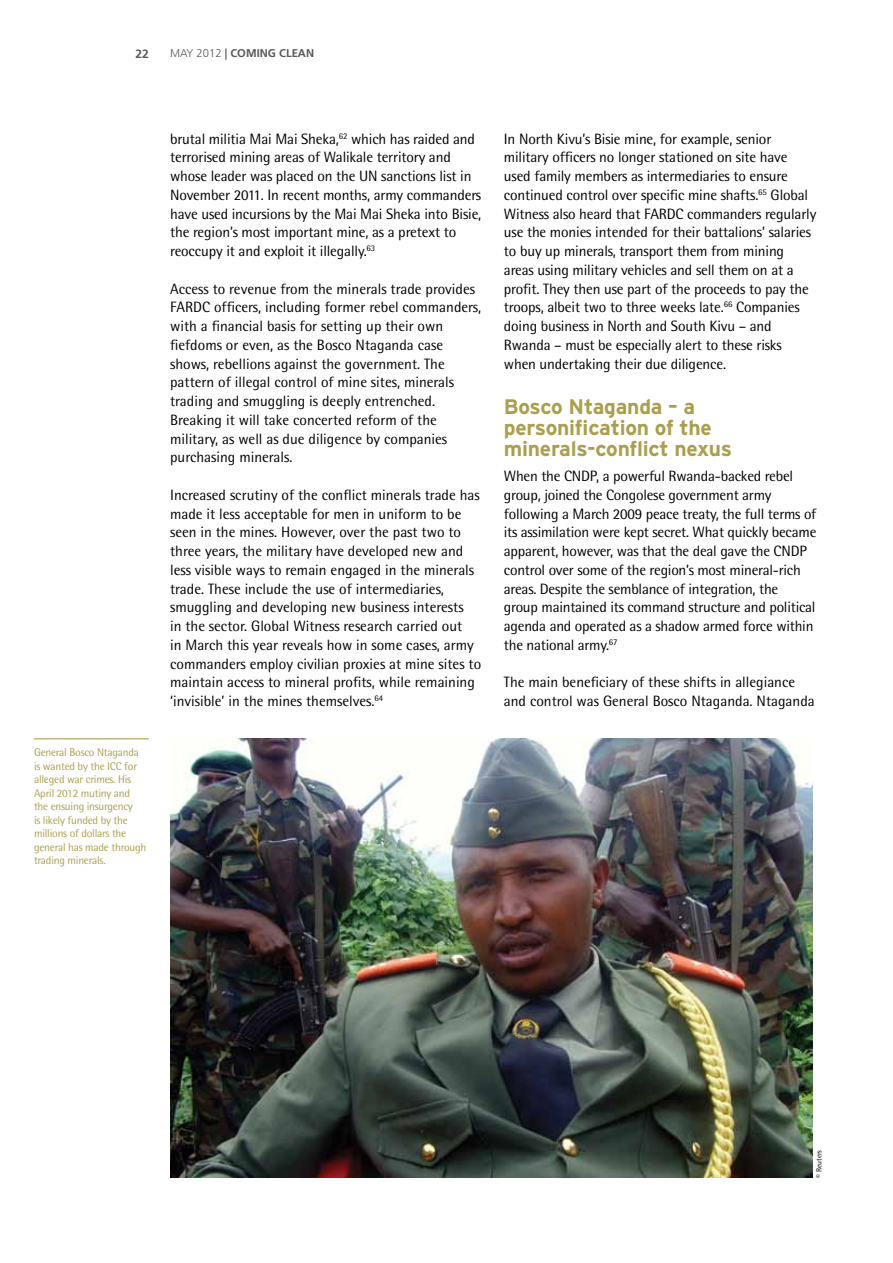
<style>
.page{position:relative;width:893px;height:1263px;background:#fff}
.page>*{position:absolute;margin:0;border:0;box-sizing:border-box;transform-origin:0 0}
.t1{font:700 21px/21px "Interstate";letter-spacing:-.02em;color:#aa9f4e}
.t2{font:15px/18.8px "Rotis Semi Sans";letter-spacing:-.01em;color:#000}
.t3{font:700 12px "Frutiger";color:#58595b}
.t4{font:11.25px/13.5px "Rotis Semi Sans";letter-spacing:-.02em;color:#aa9f4e}
.t5{font:700 11.25px "Frutiger";color:#58595b}
.t6{font:7.5px "Rotis Semi Sans";color:#000}
.s1{font-weight:300}
</style>
<div class="page">
<hr style="left:34px;top:738px;width:115px;height:1px;background:#aa9f4e">
<img style="left:170px;top:738px;width:642px;height:440px">
<p class="t3" style="left:135px;top:46px;width:15px">22</p>
<p class="t5" style="left:170px;top:47px;width:146px"><span class="s1">MAY 2012</span> | COMING CLEAN</p>
<p class="t4" style="left:34px;top:746px;width:114px">General Bosco Ntaganda is wanted by the ICC for alleged war crimes. His<br>April 2012 mutiny and the ensuing insurgency<br>is likely funded by the millions of dollars the general has made through trading minerals.</p>
<p class="t2" style="left:170px;top:129px;width:313px">brutal militia Mai Mai Sheka,<sup>62</sup> which has raided and terrorised mining areas of Walikale territory and whose leader was placed on the UN sanctions list in November 2011. In recent months, army commanders have used incursions by the Mai Mai Sheka into Bisie, the region’s most important mine, as a pretext to reoccupy it and exploit it illegally.<sup>63</sup></p>
<p class="t2" style="left:170px;top:279px;width:313px">Access to revenue from the minerals trade provides FARDC officers, including former rebel commanders, with a financial basis for setting up their own fiefdoms or even, as the Bosco Ntaganda case shows, rebellions against the government. The pattern of illegal control of mine sites, minerals trading and smuggling is deeply entrenched.<br>Breaking it will take concerted reform of the military, as well as due diligence by companies purchasing minerals.</p>
<p class="t2" style="left:170px;top:485px;width:313px">Increased scrutiny of the conflict minerals trade has made it less acceptable for men in uniform to be seen in the mines. However, over the past two to three years, the military have developed new and less visible ways to remain engaged in the minerals trade. These include the use of intermediaries, smuggling and developing new business interests<br>in the sector. Global Witness research carried out<br>in March this year reveals how in some cases, army commanders employ civilian proxies at mine sites to maintain access to mineral profits, while remaining ‘invisible’ in the mines themselves.<sup>64</sup></p>
<p class="t2" style="left:504px;top:129px;width:314px">In North Kivu’s Bisie mine, for example, senior military officers no longer stationed on site have used family members as intermediaries to ensure continued control over specific mine shafts.<sup>65</sup> Global Witness also heard that FARDC commanders regularly use the monies intended for their battalions’ salaries to buy up minerals, transport them from mining areas using military vehicles and sell them on at a profit. They then use part of the proceeds to pay the troops, albeit two to three weeks late.<sup>66</sup> Companies doing business in North and South Kivu – and Rwanda – must be especially alert to these risks when undertaking their due diligence.</p>
<h1 class="t1" style="left:504px;top:396px;width:230px">Bosco Ntaganda – a personification of the minerals-conflict nexus</h1>
<p class="t2" style="left:504px;top:466px;width:314px">When the CNDP, a powerful Rwanda-backed rebel group, joined the Congolese government army following a March 2009 peace treaty, the full terms of its assimilation were kept secret. What quickly became apparent, however, was that the deal gave the CNDP control over some of the region’s most mineral-rich areas. Despite the semblance of integration, the<br>group maintained its command structure and political agenda and operated as a shadow armed force within the national army.<sup>67</sup></p>
<p class="t2" style="left:504px;top:673px;width:312px">The main beneficiary of these shifts in allegiance and control was General Bosco Ntaganda. Ntaganda</p>
<p class="t6" style="left:814px;top:1178px;width:29px;rotate:-90deg">© Reuters</p>
</div>
